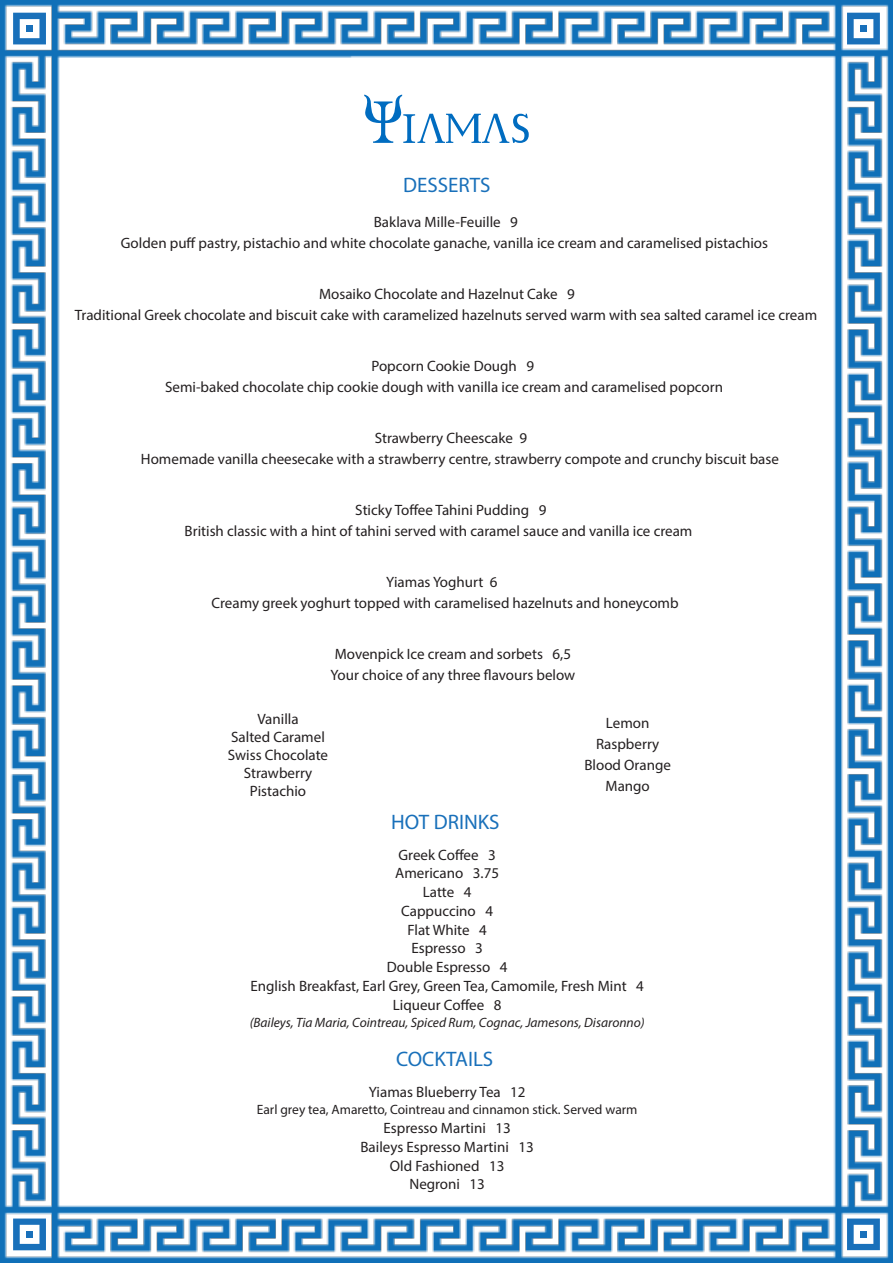
<style>
.page{position:relative;width:893px;height:1263px;background:#fff}
.page>*{position:absolute;margin:0;border:0;box-sizing:border-box;transform-origin:0 0}
.t1{font:21px "Myriad Pro";color:#1970ba}
.t2{font:15px/18.8px "Myriad Pro";color:#231f20;text-align:center}
.t3{font:italic 13.5px "Myriad Pro";color:#231f20}
.t4{font:13.5px "Myriad Pro";color:#231f20}
</style>
<div class="page">
<img style="left:0;top:0;width:893px;height:1263px">
<svg style="left:847px;top:13px;width:33px;height:31px"></svg>
<div style="left:860px;top:25px;width:7px;height:7px;background:#1970ba"></div>
<svg style="left:847px;top:1218px;width:33px;height:32px"></svg>
<div style="left:860px;top:1231px;width:7px;height:6px;background:#1970ba"></div>
<svg style="left:13px;top:1218px;width:33px;height:32px"></svg>
<div style="left:26px;top:1231px;width:7px;height:6px;background:#1970ba"></div>
<svg style="left:13px;top:13px;width:33px;height:31px"></svg>
<div style="left:26px;top:25px;width:7px;height:7px;background:#1970ba"></div>
<svg style="left:364px;top:95px;width:165px;height:48px"></svg>
<h1 class="t1" style="left:403px;top:172px;width:89px">DESSERTS</h1>
<p class="t2" style="left:121px;top:211px;width:649px;line-height:21px">Baklava Mille-Feuille 9<br>Golden puff pastry, pistachio and white chocolate ganache, vanilla ice cream and caramelised pistachios</p>
<p class="t2" style="left:75px;top:283px;width:744px;line-height:20.9px">Mosaiko Chocolate and Hazelnut Cake 9<br>Traditional Greek chocolate and biscuit cake with caramelized hazelnuts served warm with sea salted caramel ice cream</p>
<p class="t2" style="left:165px;top:355px;width:560px;line-height:21.1px;text-align:left;text-indent:206px">Popcorn Cookie Dough 9<br>Semi-baked chocolate chip cookie dough with vanilla ice cream and caramelised popcorn</p>
<p class="t2" style="left:141px;top:427px;width:639px;line-height:21px;text-align:left;text-indent:234px">Strawberry Cheescake 9<br>Homemade vanilla cheesecake with a strawberry centre, strawberry compote and crunchy biscuit base</p>
<p class="t2" style="left:185px;top:499px;width:509px;line-height:20.9px;text-align:left;text-indent:171px">Sticky Toffee Tahini Pudding 9<br>British classic with a hint of tahini served with caramel sauce and vanilla ice cream</p>
<p class="t2" style="left:212px;top:571px;width:469px;line-height:20.9px">Yiamas Yoghurt 6<br>Creamy greek yoghurt topped with caramelised hazelnuts and honeycomb</p>
<p class="t2" style="left:331px;top:643px;width:246px;line-height:21px;text-align:left">Movenpick Ice cream and sorbets 6,5<br>Your choice of any three flavours below</p>
<p class="t2" style="left:228px;top:709px;width:102px;line-height:18px">Vanilla<br>Salted Caramel<br>Swiss Chocolate<br>Strawberry<br>Pistachio</p>
<p class="t2" style="left:584px;top:712px;width:88px;line-height:21px">Lemon<br>Raspberry<br>Blood Orange<br>Mango</p>
<h1 class="t1" style="left:391px;top:809px;width:110px">HOT DRINKS</h1>
<p class="t2" style="left:250px;top:845px;width:395px">Greek Coffee 3<br>Americano 3.75<br>Latte 4<br>Cappuccino 4<br>Flat White 4<br>Espresso 3<br>Double Espresso 4<br>English Breakfast, Earl Grey, Green Tea, Camomile, Fresh Mint 4<br>Liqueur Coffee 8</p>
<p class="t3" style="left:250px;top:1014px;width:396px">(Baileys, Tia Maria, Cointreau, Spiced Rum, Cognac, Jamesons, Disaronno)</p>
<h1 class="t1" style="left:396px;top:1046px;width:99px">COCKTAILS</h1>
<p class="t2" style="left:369px;top:1083px;width:158px">Yiamas Blueberry Tea 12</p>
<p class="t4" style="left:257px;top:1101px;width:382px">Earl grey tea, Amaretto, Cointreau and cinnamon stick. Served warm</p>
<p class="t2" style="left:360px;top:1118px;width:175px">Espresso Martini 13<br>Baileys Espresso Martini 13<br>Old Fashioned 13<br>Negroni 13</p>
</div>
